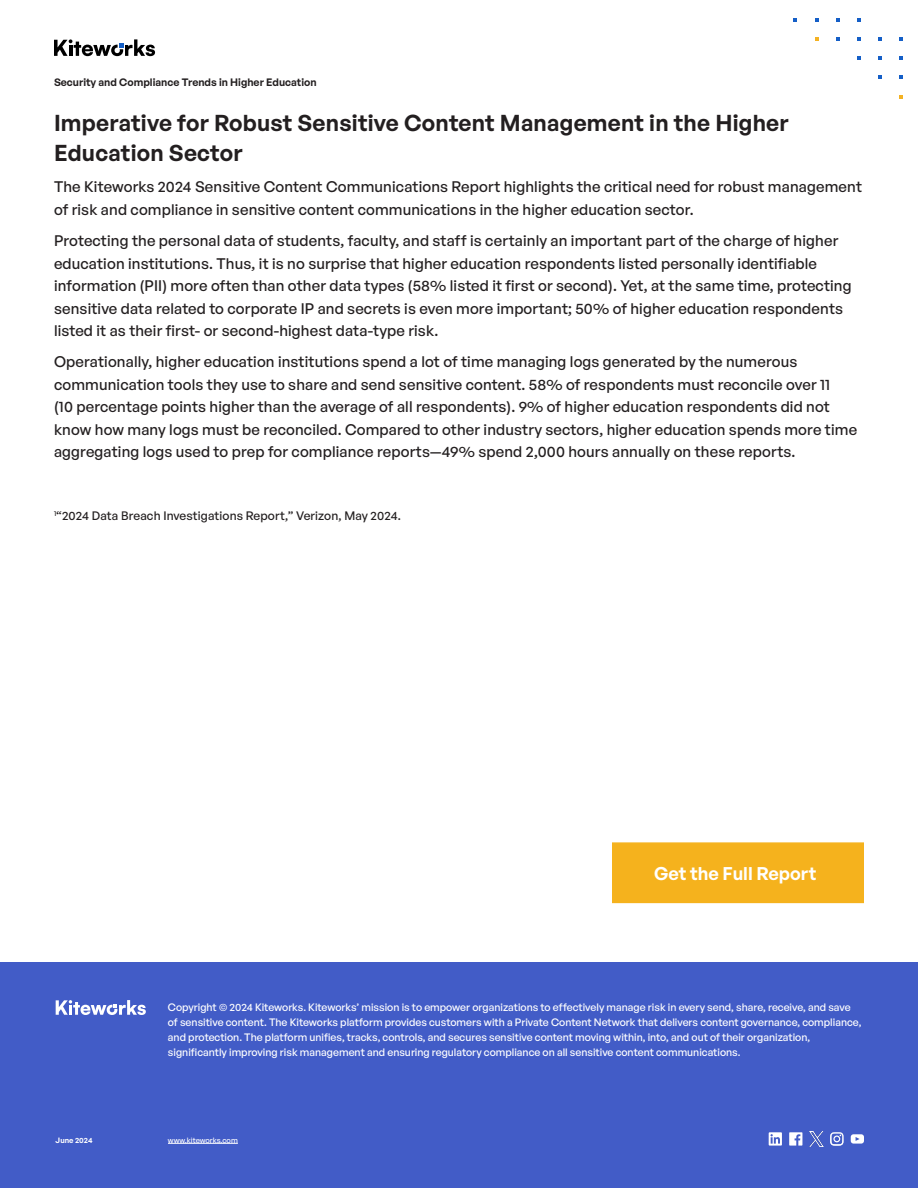
<style>
.page{position:relative;width:918px;height:1188px;background:#fff}
.page>*{position:absolute;margin:0;border:0;box-sizing:border-box;transform-origin:0 0}
.t1{font:600 22.5px/30px "General Sans";letter-spacing:.01em;color:#231f20}
.t2{font:600 18px "General Sans";color:#fff}
.t3{font:500 15px/22.5px "General Sans";letter-spacing:.01em;color:#231f20}
.t4{font:500 12px "General Sans";letter-spacing:.01em;color:#231f20}
.t5{font:500 10.5px/15px "General Sans";color:#fff}
.t6{font:600 10.5px "General Sans";color:#231f20}
.t7{font:500 7.5px "General Sans";color:#fff}
.t8{font:600 7.5px "General Sans";color:#fff}
</style>
<div class="page">
<svg style="left:878px;top:76px;width:4px;height:3px"></svg>
<svg style="left:900px;top:56px;width:3px;height:4px"></svg>
<svg style="left:857px;top:56px;width:4px;height:4px"></svg>
<svg style="left:878px;top:56px;width:4px;height:4px"></svg>
<svg style="left:836px;top:37px;width:4px;height:4px"></svg>
<svg style="left:815px;top:37px;width:3px;height:4px"></svg>
<svg style="left:900px;top:37px;width:3px;height:4px"></svg>
<svg style="left:857px;top:37px;width:4px;height:4px"></svg>
<svg style="left:878px;top:37px;width:4px;height:4px"></svg>
<svg style="left:836px;top:18px;width:4px;height:3px"></svg>
<svg style="left:857px;top:18px;width:4px;height:3px"></svg>
<div style="left:0;top:962px;width:918px;height:226px;background:#425cc7"></div>
<hr style="left:168px;top:1143px;width:70px;height:1px;background:#fff">
<svg style="left:56px;top:1000px;width:90px;height:15px"></svg>
<svg style="left:769px;top:1132px;width:13px;height:14px"></svg>
<svg style="left:789px;top:1132px;width:13px;height:14px"></svg>
<svg style="left:830px;top:1132px;width:13px;height:14px"></svg>
<svg style="left:851px;top:1134px;width:13px;height:10px"></svg>
<img style="left:810px;top:1132px;width:14px;height:14px">
<svg style="left:54px;top:39px;width:101px;height:17px"></svg>
<div style="left:612px;top:842px;width:252px;height:61px;background:#f5b21d;border:2px solid #f5b21d"></div>
<p class="t6" style="left:54px;top:76px;width:264px">Security and Compliance Trends in Higher Education</p>
<p class="t1" style="left:54px;top:107px;width:736px">Imperative for Robust Sensitive Content Management in the Higher<br>Education Sector</p>
<p class="t3" style="left:54px;top:175px;width:810px">The Kiteworks 2024 Sensitive Content Communications Report highlights the critical need for robust management of risk and compliance in sensitive content communications in the higher education sector.</p>
<p class="t3" style="left:54px;top:229px;width:799px">Protecting the personal data of students, faculty, and staff is certainly an important part of the charge of higher education institutions. Thus, it is no surprise that higher education respondents listed personally identifiable information (PII) more often than other data types (58% listed it first or second). Yet, at the same time, protecting sensitive data related to corporate IP and secrets is even more important; 50% of higher education respondents listed it as their first- or second-highest data-type risk.</p>
<p class="t3" style="left:54px;top:350px;width:805px">Operationally, higher education institutions spend a lot of time managing logs generated by the numerous communication tools they use to share and send sensitive content. 58% of respondents must reconcile over 11<br>(10 percentage points higher than the average of all respondents). 9% of higher education respondents did not know how many logs must be reconciled. Compared to other industry sectors, higher education spends more time aggregating logs used to prep for compliance reports—49% spend 2,000 hours annually on these reports.</p>
<p class="t4" style="left:54px;top:508px;width:348px"><sup>1</sup>“2024 Data Breach Investigations Report,” Verizon, May 2024.</p>
<p class="t2" style="left:654px;top:862px;width:164px">Get the Full Report</p>
<p class="t5" style="left:168px;top:999px;width:695px">Copyright © 2024 Kiteworks. Kiteworks’ mission is to empower organizations to effectively manage risk in every send, share, receive, and save of sensitive content. The Kiteworks platform provides customers with a Private Content Network that delivers content governance, compliance, and protection. The platform unifies, tracks, controls, and secures sensitive content moving within, into, and out of their organization, significantly improving risk management and ensuring regulatory compliance on all sensitive content communications.</p>
<p class="t8" style="left:56px;top:1135px;width:38px">June 2024</p>
<p class="t7" style="left:168px;top:1135px;width:71px">www.kiteworks.com</p>
</div>
